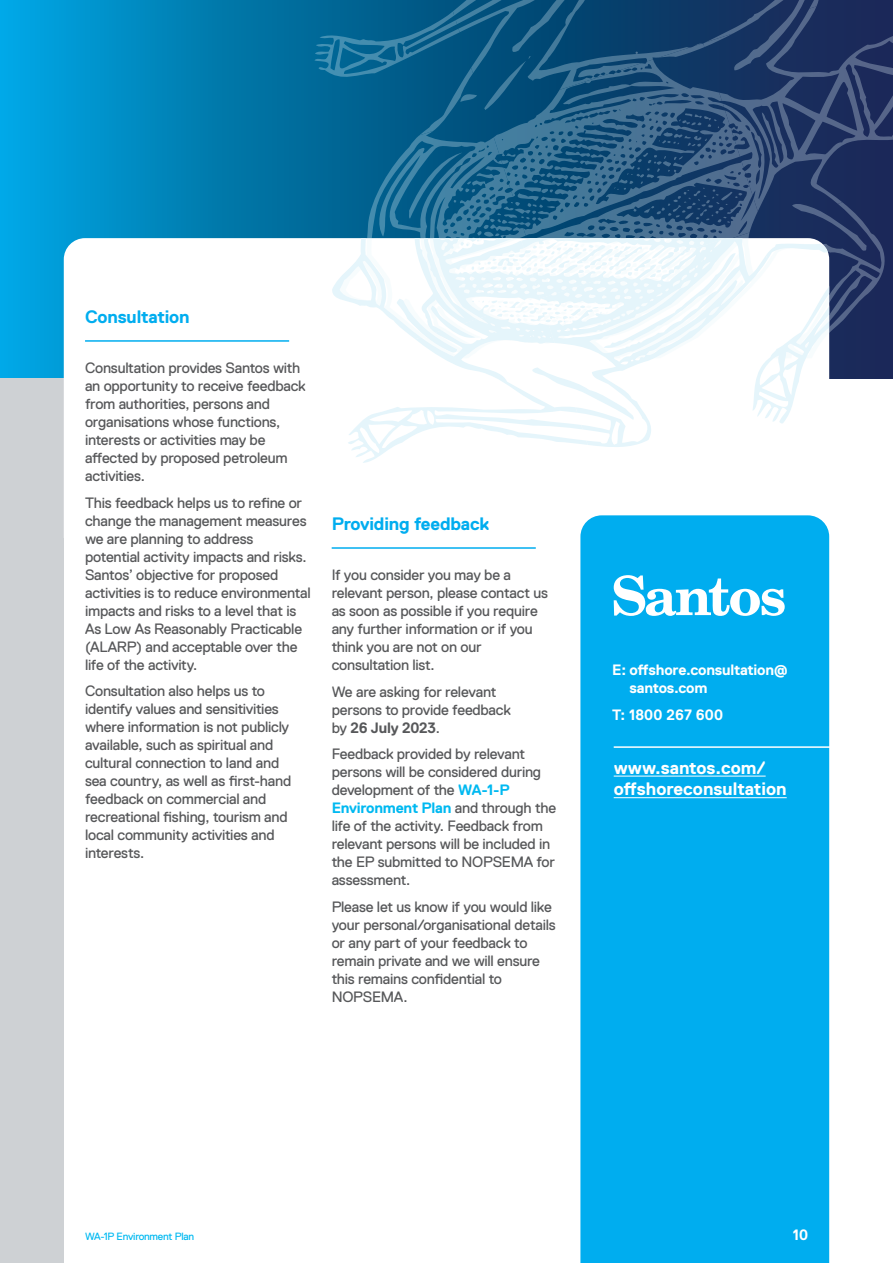
<style>
.page{position:relative;width:893px;height:1263px;background:#fff}
.page>*{position:absolute;margin:0;border:0;box-sizing:border-box;transform-origin:0 0}
.t1{font:700 18px/21.6px "Replica";color:#fff}
.t2{font:700 18px "Replica";letter-spacing:-.01em;color:#00adef}
.t3{font:15px/18px "Replica Pro";letter-spacing:-.015em;color:#57585a}
.t4{font:700 15px/18px "Replica";letter-spacing:-.015em;color:#fff}
.t5{font:700 15px "Replica";letter-spacing:-.015em;color:#00b9f1}
.t6{font:700 15px "Replica";letter-spacing:-.015em;color:#57585a}
.t7{font:700 15px "Replica";letter-spacing:.015em;color:#fff}
.t8{font:10.5px "Replica Pro";letter-spacing:-.02em;color:#00b9f1}
.s1{font-family:"Replica Pro";font-weight:400}
.s2{font-family:"Replica";font-weight:700;color:#00b9f1}
.s3{font-family:"Replica Pro";font-weight:400;color:#57585a}
</style>
<div class="page">
<img style="left:0;top:0;width:893px;height:378px">
<div style="left:0;top:378px;width:64px;height:885px;background:#ced1d4"></div>
<svg style="left:64px;top:238px;width:268px;height:140px"></svg>
<svg style="left:332px;top:358px;width:453px;height:91px"></svg>
<svg style="left:397px;top:358px;width:432px;height:62px"></svg>
<div style="left:580px;top:515px;width:249px;height:748px;background:#00adef"></div>
<hr style="left:85px;top:340px;width:204px;height:2px;background:#00adef">
<hr style="left:332px;top:547px;width:204px;height:2px;background:#00adef">
<hr style="left:614px;top:746px;width:229px;height:2px;background:#fff">
<svg style="left:614px;top:575px;width:171px;height:41px"></svg>
<svg style="left:314px;top:0;width:23px;height:358px;fill:#006998"></svg>
<svg style="left:337px;top:0;width:556px;height:358px"></svg>
<svg style="left:403px;top:0;width:464px;height:358px"></svg>
<hr style="left:614px;top:776px;width:152px;height:1px;background:#fff">
<hr style="left:614px;top:797px;width:173px;height:1px;background:#fff">
<p class="t2" style="left:85px;top:310px;width:106px">Consultation</p>
<p class="t3" style="left:85px;top:360px;width:222px">Consultation provides Santos with an opportunity to receive feedback from authorities, persons and organisations whose functions, interests or activities may be<br>a昀昀ected by proposed petroleum activities.</p>
<p class="t3" style="left:85px;top:493px;width:227px">This feedback helps us to re昀椀ne or change the management measures we are planning to address potential activity impacts and risks.<br>Santos’ objective for proposed activities is to reduce environmental impacts and risks to a level that is<br>As Low As Reasonably Practicable (ALARP) and acceptable over the life of the activity.</p>
<p class="t3" style="left:85px;top:683px;width:208px">Consultation also helps us to identify values and sensitivities where information is not publicly available, such as spiritual and cultural connection to land and sea country, as well as 昀椀rst-hand feedback on commercial and recreational 昀椀shing, tourism and local community activities and interests.</p>
<p class="t2" style="left:332px;top:517px;width:159px">Providing feedback</p>
<p class="t3" style="left:332px;top:567px;width:218px">If you consider you may be a relevant person, please contact us as soon as possible if you require any further information or if you think you are not on our consultation list.</p>
<p class="t3" style="left:332px;top:684px;width:181px">We are asking for relevant persons to provide feedback</p>
<p class="t6" style="left:332px;top:722px;width:110px"><span class="s1">by</span> 26 July 2023<span class="s1">.</span></p>
<p class="t3" style="left:332px;top:746px;width:211px">Feedback provided by relevant persons will be considered during development of the <span class="s2">WA-1-P</span></p>
<p class="t5" style="left:332px;top:802px;width:226px">Environment Plan <span class="s3">and through the</span></p>
<p class="t3" style="left:332px;top:818px;width:225px">life of the activity. Feedback from relevant persons will be included in the EP submitted to NOPSEMA for assessment.</p>
<p class="t3" style="left:332px;top:899px;width:226px">Please let us know if you would like your personal/organisational details or any part of your feedback to remain private and we will ensure this remains con昀椀dential to<br>NOPSEMA.</p>
<p class="t4" style="left:629px;top:661px;width:160px;text-indent:-17px">E: o昀昀shore.consultation@ santos.com</p>
<p class="t7" style="left:612px;top:709px;width:113px">T: 1800 267 600</p>
<p class="t1" style="left:614px;top:758px;width:174px">www.santos.com/<br>o昀昀shoreconsultation</p>
<p class="t8" style="left:85px;top:1232px;width:111px">WA-1P Environment Plan</p>
<p class="t4" style="left:793px;top:1227px;width:17px">10</p>
</div>
